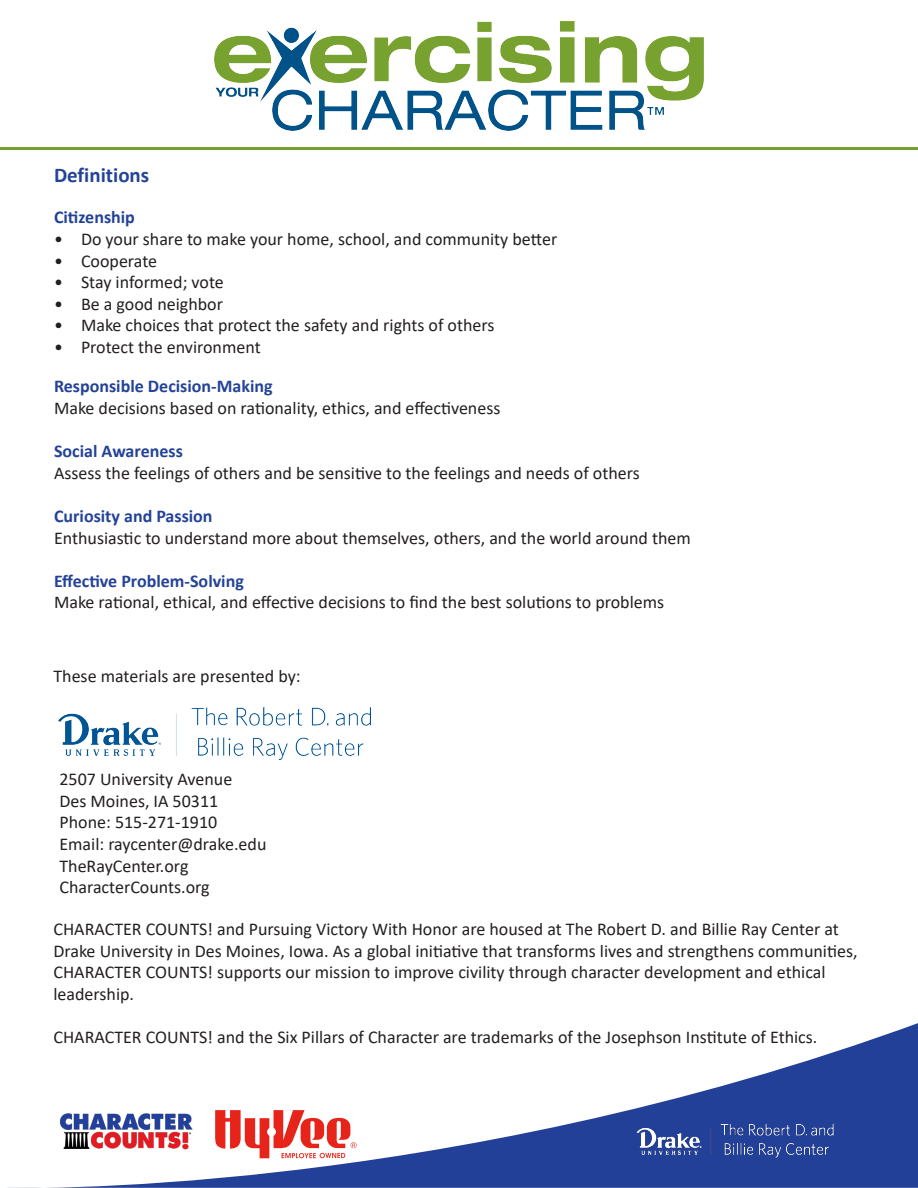
<style>
.page{position:relative;width:918px;height:1188px;background:#fff}
.page>*{position:absolute;margin:0;border:0;box-sizing:border-box;transform-origin:0 0}
.ParaStyle12-Leading_38_4_pts__Align_Left{font:700 21px "Calibri";color:#244397}
.t1{font:18px/21.6px "Calibri";color:#231f20}
.t2{font:700 18px "Calibri";color:#244397}
</style>
<div class="page">
<svg style="left:7px;top:1023px;width:911px;height:165px"></svg>
<img style="left:617px;top:1120px;width:247px;height:41px">
<img style="left:56px;top:1107px;width:142px;height:45px">
<svg style="left:215px;top:1110px;width:142px;height:48px"></svg>
<img style="left:59px;top:707px;width:311px;height:53px">
<img style="left:215px;top:22px;width:488px;height:109px">
<hr style="left:0;top:147px;width:918px;height:3px;background:#78a22f">
<p class="ParaStyle12-Leading_38_4_pts__Align_Left" style="left:54px;top:160px;width:97px">Definitions</p>
<p class="t2" style="left:54px;top:205px;width:82px">Citizenship</p>
<p class="t1" style="left:54px;top:228px;width:505px">• Do your share to make your home, school, and community better</p>
<p class="t1" style="left:54px;top:249px;width:105px">• Cooperate</p>
<p class="t1" style="left:54px;top:271px;width:171px">• Stay informed; vote</p>
<p class="t1" style="left:54px;top:293px;width:171px">• Be a good neighbor</p>
<p class="t1" style="left:54px;top:314px;width:442px">• Make choices that protect the safety and rights of others</p>
<p class="t1" style="left:54px;top:336px;width:208px">• Protect the environment</p>
<p class="t2" style="left:54px;top:374px;width:220px">Responsible Decision-Making</p>
<p class="t1" style="left:54px;top:397px;width:448px">Make decisions based on rationality, ethics, and effectiveness</p>
<p class="t2" style="left:54px;top:438px;width:130px">Social Awareness</p>
<p class="t1" style="left:54px;top:462px;width:587px">Assess the feelings of others and be sensitive to the feelings and needs of others</p>
<p class="t2" style="left:54px;top:503px;width:160px">Curiosity and Passion</p>
<p class="t1" style="left:54px;top:526px;width:638px">Enthusiastic to understand more about themselves, others, and the world around them</p>
<p class="t2" style="left:54px;top:568px;width:191px">Effective Problem-Solving</p>
<p class="t1" style="left:54px;top:591px;width:612px">Make rational, ethical, and effective decisions to find the best solutions to problems</p>
<p class="t1" style="left:53px;top:665px;width:249px">These materials are presented by:</p>
<p class="t1" style="left:59px;top:768px;width:174px">2507 University Avenue</p>
<p class="t1" style="left:59px;top:790px;width:160px">Des Moines, IA 50311</p>
<p class="t1" style="left:59px;top:811px;width:159px">Phone: 515-271-1910</p>
<p class="t1" style="left:59px;top:833px;width:209px">Email: raycenter@drake.edu</p>
<p class="t1" style="left:59px;top:854px;width:131px">TheRayCenter.org</p>
<p class="t1" style="left:59px;top:876px;width:152px">CharacterCounts.org</p>
<p class="t1" style="left:53px;top:918px;width:806px">CHARACTER COUNTS! and Pursuing Victory With Honor are housed at The Robert D. and Billie Ray Center at Drake University in Des Moines, Iowa. As a global initiative that transforms lives and strengthens communities, CHARACTER COUNTS! supports our mission to improve civility through character development and ethical leadership.</p>
<p class="t1" style="left:53px;top:1026px;width:766px">CHARACTER COUNTS! and the Six Pillars of Character are trademarks of the Josephson Institute of Ethics.</p>
</div>
